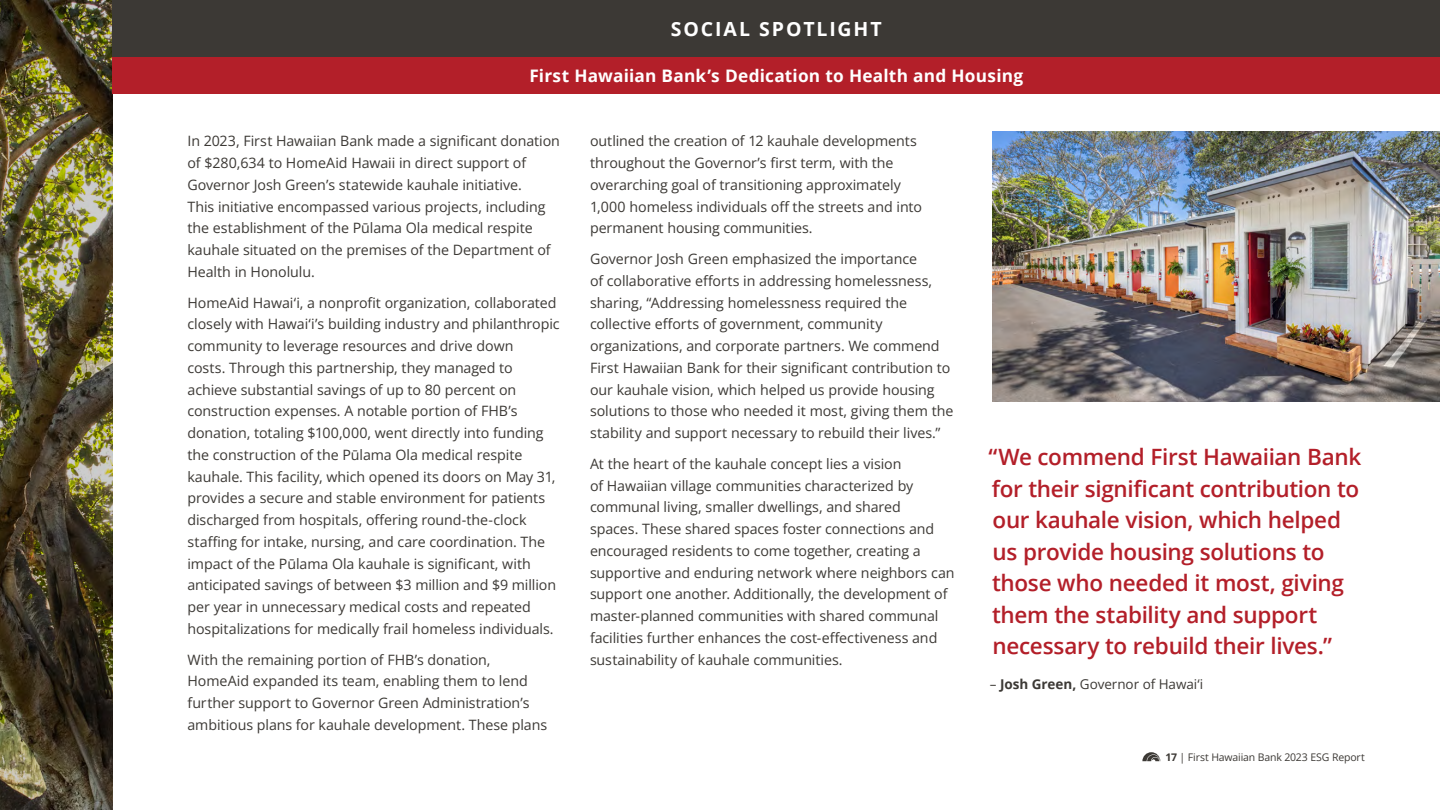
<style>
.page{position:relative;width:1440px;height:810px;background:#fff}
.page>*{position:absolute;margin:0;border:0;box-sizing:border-box;transform-origin:0 0}
.t1{font:600 22.5px/31.5px "Open Sans";letter-spacing:-.015em;color:#b31f29}
.t2{font:700 19.5px "Open Sans";letter-spacing:.1em;color:#fff}
.t3{font:700 17.25px "Open Sans";letter-spacing:.01em;color:#fff}
.t4{font:14.25px/21.8px "Open Sans";letter-spacing:-.005em;color:#3c3935}
.t5{font:13.5px "Open Sans";letter-spacing:-.005em;color:#3c3935}
.t6{font:10.5px "Open Sans";letter-spacing:-.015em;color:#3c3935}
.s1{font-weight:700}
</style>
<div class="page">
<img style="left:0;top:0;width:113px;height:810px">
<img style="left:992px;top:131px;width:448px;height:270px">
<div style="left:112px;top:56px;width:1328px;height:38px;background:#b31f29"></div>
<div style="left:112px;top:0;width:1328px;height:56px;background:#3c3935"></div>
<svg style="left:1142px;top:752px;width:18px;height:9px"></svg>
<h2 class="t2" style="left:671px;top:15px;width:212px">SOCIAL SPOTLIGHT</h2>
<p class="t3" style="left:529px;top:63px;width:495px">First Hawaiian Bank’s Dedication to Health and Housing</p>
<p class="t4" style="left:188px;top:130px;width:374px">In 2023, First Hawaiian Bank made a significant donation of $280,634 to HomeAid Hawaii in direct support of Governor Josh Green’s statewide kauhale initiative.<br>This initiative encompassed various projects, including the establishment of the Pūlama Ola medical respite kauhale situated on the premises of the Department of Health in Honolulu.</p>
<p class="t4" style="left:188px;top:291px;width:374px">HomeAid Hawai‘i, a nonprofit organization, collaborated closely with Hawai‘i’s building industry and philanthropic community to leverage resources and drive down<br>costs. Through this partnership, they managed to achieve substantial savings of up to 80 percent on construction expenses. A notable portion of FHB’s donation, totaling $100,000, went directly into funding the construction of the Pūlama Ola medical respite kauhale. This facility, which opened its doors on May 31, provides a secure and stable environment for patients discharged from hospitals, offering round-the-clock staffing for intake, nursing, and care coordination. The impact of the Pūlama Ola kauhale is significant, with anticipated savings of between $3 million and $9 million per year in unnecessary medical costs and repeated hospitalizations for medically frail homeless individuals.</p>
<p class="t4" style="left:188px;top:648px;width:361px">With the remaining portion of FHB’s donation, HomeAid expanded its team, enabling them to lend further support to Governor Green Administration’s ambitious plans for kauhale development. These plans</p>
<p class="t4" style="left:590px;top:130px;width:334px">outlined the creation of 12 kauhale developments throughout the Governor’s first term, with the overarching goal of transitioning approximately 1,000 homeless individuals off the streets and into permanent housing communities.</p>
<p class="t4" style="left:590px;top:248px;width:365px">Governor Josh Green emphasized the importance<br>of collaborative efforts in addressing homelessness, sharing, “Addressing homelessness required the collective efforts of government, community organizations, and corporate partners. We commend First Hawaiian Bank for their significant contribution to our kauhale vision, which helped us provide housing solutions to those who needed it most, giving them the stability and support necessary to rebuild their lives.”</p>
<p class="t4" style="left:590px;top:452px;width:366px">At the heart of the kauhale concept lies a vision<br>of Hawaiian village communities characterized by communal living, smaller dwellings, and shared<br>spaces. These shared spaces foster connections and encouraged residents to come together, creating a supportive and enduring network where neighbors can support one another. Additionally, the development of master-planned communities with shared communal facilities further enhances the cost-effectiveness and sustainability of kauhale communities.</p>
<h1 class="t1" style="left:989px;top:441px;width:374px">“We commend First Hawaiian Bank for their significant contribution to our kauhale vision, which helped us provide housing solutions to those who needed it most, giving them the stability and support necessary to rebuild their lives.”</h1>
<p class="t5" style="left:990px;top:675px;width:215px">– <span class="s1">Josh Green,</span> Governor of Hawai‘i</p>
<p class="t6" style="left:1165px;top:750px;width:201px"><span class="s1">17</span> | First Hawaiian Bank 2023 ESG Report</p>
</div>
